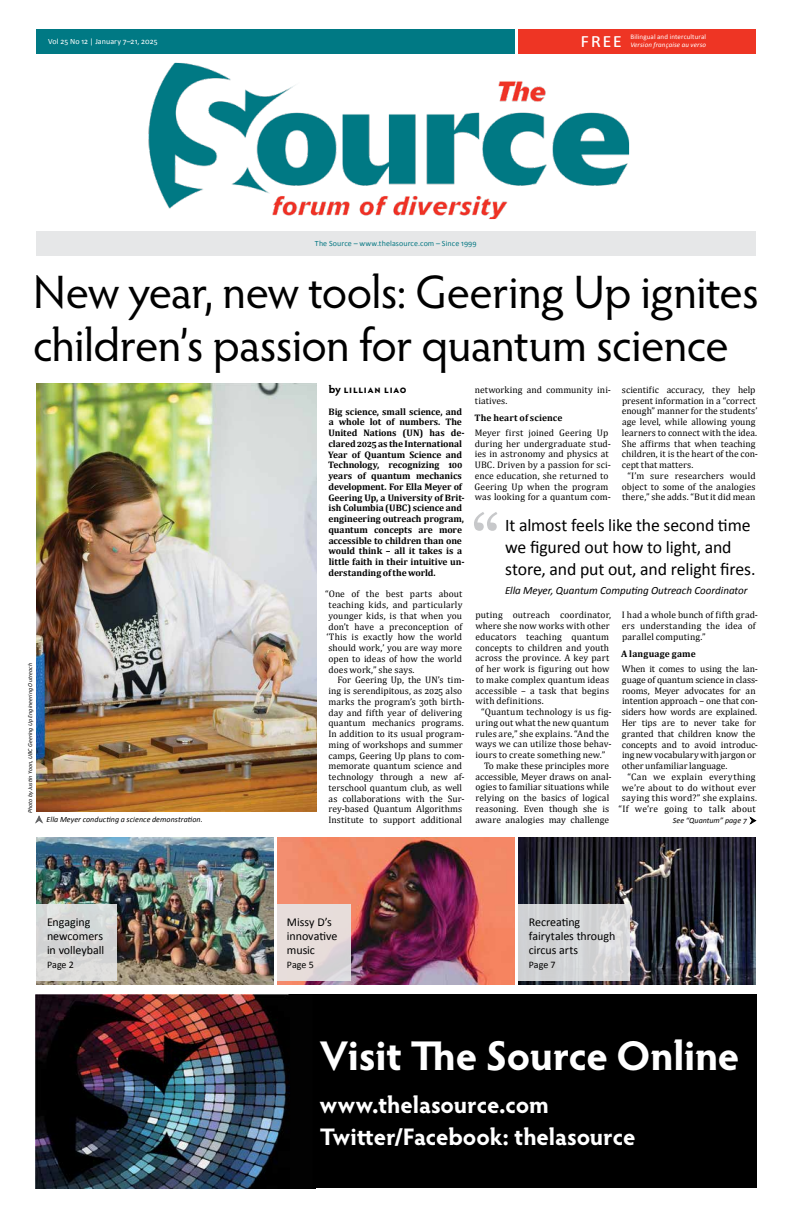
<style>
.page{position:relative;width:792px;height:1224px;background:#fff}
.page>*{position:absolute;margin:0;border:0;box-sizing:border-box;transform-origin:0 0}
.t1{font:72px "Georgia";color:#c7c8ca}
.t2{font:47px/53px "Hypatia Sans Pro";letter-spacing:-.015em;color:#000}
.t3{font:700 41.6px "Hypatia Sans Pro";letter-spacing:-.01em;color:#fff}
.t4{font:700 24px/32.3px "Hypatia Sans Pro";letter-spacing:-.005em;color:#fff}
.t5{font:21px "Calibri";color:#fff}
.t6{font:17.8px/22px "Calibri";letter-spacing:-.005em;color:#000}
.t7{font:12px/14px "Calibri";letter-spacing:-.005em;color:#000}
.t8{font:italic 11px "Calibri";letter-spacing:-.005em;color:#000}
.t9{font:10px "Calibri";color:#000}
.t10{font:700 10px "Hypatia Sans Pro";letter-spacing:.075em;color:#000}
.t11{font:9.5px/10.8px "Cambria";letter-spacing:.005em;color:#000}
.t12{font:700 9.5px/10.8px "Cambria";letter-spacing:-.005em;color:#000}
.t13{font:9.5px "Cambria";letter-spacing:.03em;color:#000}
.t14{font:9.5px "Cambria";letter-spacing:-.02em;color:#000}
.t15{font:9.5px "Cambria";letter-spacing:-.015em;color:#000}
.t16{font:700 9.5px "Cambria";letter-spacing:.02em;color:#000}
.t17{font:italic 8px "Calibri";letter-spacing:.005em;color:#000}
.t18{font:8px "Calibri";letter-spacing:.015em;color:#087984}
.t19{font:8px "Calibri";letter-spacing:.005em;color:#fff}
.t20{font:7px "Calibri";letter-spacing:.015em;color:#fff}
.t21{font:italic 7px "Calibri";letter-spacing:.01em;color:#fff}
.t22{font:italic 6px "Calibri";letter-spacing:.015em;color:#000}
.s1{font-size:11px}
</style>
<div class="page">
<img style="left:518px;top:838px;width:238px;height:147px">
<img style="left:36px;top:838px;width:238px;height:147px">
<img style="left:277px;top:838px;width:238px;height:147px">
<svg style="left:277px;top:904px;width:74px;height:77px;background:#e3dad9"></svg>
<div style="left:36px;top:904px;width:81px;height:77px;background:#d6d9d8"></div>
<div style="left:518px;top:904px;width:112px;height:77px;background:linear-gradient(to right,#ced0d3,#dadadb)"></div>
<div style="left:36px;top:29px;width:479px;height:25px;background:#007984"></div>
<div style="left:518px;top:29px;width:238px;height:25px;background:#ee3524"></div>
<img style="left:148px;top:63px;width:481px;height:156px">
<div style="left:36px;top:231px;width:720px;height:25px;background:#e6e7e8"></div>
<svg style="left:749px;top:816px;width:8px;height:9px"></svg>
<div style="left:36px;top:994px;width:720px;height:194px;background:#000"></div>
<img style="left:36px;top:994px;width:254px;height:194px">
<img style="left:36px;top:384px;width:280px;height:428px">
<svg style="left:35px;top:815px;width:8px;height:9px"></svg>
<p class="t19" style="left:48px;top:36px;width:111px">Vol 25 No 12 | January 7–21, 2025</p>
<h3 class="t5" style="left:581px;top:25px;width:43px">FREE</h3>
<p class="t20" style="left:631px;top:32px;width:77px">Bilingual and intercultural</p>
<p class="t21" style="left:630px;top:40px;width:77px">Version française au verso</p>
<p class="t18" style="left:315px;top:238px;width:163px">The Source – www.thelasource.com – Since 1999</p>
<h2 class="t2" style="left:33px;top:264px;width:727px">New year, new tools: Geering Up ignites children’s passion for quantum science</h2>
<p class="t22" style="left:26px;top:813px;width:151px;rotate:-90deg">Photo by Justin Yoon, UBC Geering Up Engineering Outreach</p>
<p class="t17" style="left:47px;top:814px;width:158px">Ella Meyer conducting a science demonstration.</p>
<p class="t7" style="left:47px;top:915px;width:59px">Engaging newcomers in volleyball</p>
<p class="t9" style="left:47px;top:958px;width:28px">Page 2</p>
<p class="t10" style="left:329px;top:383px;width:79px"><span class="s1">by</span> Lillian Liao</p>
<p class="t12" style="left:328px;top:406px;width:138px">Big science, small science, and a whole lot of numbers. The<br>United Nations (UN) has de&shy;clared 2025 as the International<br>Year of Quantum Science and<br>Technology, recognizing 100 years of quantum mechanics development. For Ella Meyer of<br>Geering Up, a University of Brit&shy;ish Columbia (UBC) science and engineering outreach program, quantum concepts are more accessible to children than one would think – all it takes is a little faith in their intuitive un&shy;derstanding of the world.</p>
<p class="t11" style="left:325px;top:589px;width:139px;text-align:justify">“One of the best parts about teaching kids, and particularly younger kids, is that when you don’t have a preconception of ‘This is exactly how the world should work,’ you are way more open to ideas of how the world does work,” she says.</p>
<p class="t11" style="left:328px;top:675px;width:138px;text-indent:9px">For Geering Up, the UN’s tim&shy;ing is serendipitous, as 2025 also marks the program’s 30th birth&shy;day and fifth year of delivering quantum mechanics programs.<br>In addition to its usual program&shy;ming of workshops and summer camps, Geering Up plans to com&shy;memorate quantum science and technology through a new af&shy;terschool quantum club, as well as collaborations with the Sur&shy;rey-based Quantum Algorithms<br>Institute to support additional</p>
<p class="t11" style="left:475px;top:384px;width:138px">networking and community ini&shy;tiatives.</p>
<p class="t12" style="left:474px;top:412px;width:90px">The heart of science</p>
<p class="t11" style="left:475px;top:427px;width:138px">Meyer first joined Geering Up during her undergraduate stud&shy;ies in astronomy and physics at<br>UBC. Driven by a passion for sci&shy;ence education, she returned to<br>Geering Up when the program was looking for a quantum com-</p>
<p class="t11" style="left:622px;top:384px;width:135px">scientific accuracy, they help</p>
<p class="t11" style="left:622px;top:395px;width:135px">present information in a “correct</p>
<p class="t11" style="left:622px;top:406px;width:137px">enough” manner for the students’</p>
<p class="t11" style="left:622px;top:416px;width:135px">age level, while allowing young</p>
<p class="t11" style="left:622px;top:427px;width:137px">learners to connect with the idea.</p>
<p class="t11" style="left:622px;top:438px;width:135px">She affirms that when teaching</p>
<p class="t11" style="left:622px;top:449px;width:138px">children, it is the heart of the con-</p>
<p class="t11" style="left:622px;top:459px;width:73px">cept that matters.</p>
<p class="t11" style="left:628px;top:470px;width:130px">“I’m sure researchers would</p>
<p class="t11" style="left:622px;top:481px;width:135px">object to some of the analogies</p>
<p class="t11" style="left:622px;top:492px;width:135px">there,” she adds. “But it did mean</p>
<h1 class="t1" style="left:471px;top:488px;width:31px">“</h1>
<h3 class="t6" style="left:505px;top:513px;width:252px">It almost feels like the second time we figured out how to light, and store, and put out, and relight fires.</h3>
<p class="t8" style="left:505px;top:582px;width:244px">Ella Meyer, Quantum Computing Outreach Coordinator</p>
<p class="t11" style="left:476px;top:610px;width:137px">puting outreach coordinator,</p>
<p class="t11" style="left:475px;top:620px;width:136px">where she now works with other</p>
<p class="t11" style="left:476px;top:631px;width:135px">educators teaching quantum</p>
<p class="t11" style="left:476px;top:642px;width:135px">concepts to children and youth</p>
<p class="t11" style="left:476px;top:653px;width:135px">across the province. A key part</p>
<p class="t11" style="left:476px;top:663px;width:135px">of her work is figuring out how</p>
<p class="t11" style="left:476px;top:674px;width:135px">to make complex quantum ideas</p>
<p class="t11" style="left:476px;top:685px;width:135px">accessible – a task that begins</p>
<p class="t11" style="left:475px;top:696px;width:70px">with definitions.</p>
<p class="t11" style="left:481px;top:706px;width:132px">“Quantum technology is us fig-</p>
<p class="t11" style="left:476px;top:717px;width:135px">uring out what the new quantum</p>
<p class="t11" style="left:476px;top:728px;width:135px">rules are,” she explains. “And the</p>
<p class="t11" style="left:475px;top:739px;width:138px">ways we can utilize those behav-</p>
<p class="t11" style="left:476px;top:750px;width:131px">iours to create something new.”</p>
<p class="t11" style="left:484px;top:760px;width:127px">To make these principles more</p>
<p class="t11" style="left:476px;top:771px;width:138px">accessible, Meyer draws on anal-</p>
<p class="t11" style="left:476px;top:782px;width:135px">ogies to familiar situations while</p>
<p class="t11" style="left:476px;top:793px;width:135px">relying on the basics of logical</p>
<p class="t11" style="left:476px;top:803px;width:135px">reasoning. Even though she is</p>
<p class="t11" style="left:476px;top:814px;width:135px">aware analogies may challenge</p>
<p class="t11" style="left:622px;top:610px;width:138px">I had a whole bunch of fifth grad&shy;ers understanding the idea of parallel computing.”</p>
<p class="t16" style="left:621px;top:648px;width:76px">A language game</p>
<p class="t11" style="left:622px;top:664px;width:138px">When it comes to using the lan-</p>
<p class="t11" style="left:622px;top:674px;width:138px">guage of quantum science in class-</p>
<p class="t11" style="left:622px;top:685px;width:135px">rooms, Meyer advocates for an</p>
<p class="t14" style="left:622px;top:696px;width:138px">intention approach – one that con-</p>
<p class="t11" style="left:622px;top:707px;width:137px">siders how words are explained.</p>
<p class="t11" style="left:622px;top:717px;width:136px">Her tips are to never take for</p>
<p class="t11" style="left:622px;top:728px;width:135px">granted that children know the</p>
<p class="t15" style="left:622px;top:739px;width:138px">concepts and to avoid introduc-</p>
<p class="t11" style="left:622px;top:750px;width:136px">ing new vocabulary with jargon or</p>
<p class="t11" style="left:622px;top:760px;width:107px">other unfamiliar language.</p>
<p class="t13" style="left:628px;top:771px;width:130px">“Can we explain everything</p>
<p class="t11" style="left:622px;top:782px;width:136px">we’re about to do without ever</p>
<p class="t13" style="left:622px;top:792px;width:137px">saying this word?” she explains.</p>
<p class="t11" style="left:619px;top:803px;width:139px">“If we’re going to talk about</p>
<p class="t17" style="left:673px;top:815px;width:75px">See “Quantum” page 7</p>
<p class="t7" style="left:287px;top:915px;width:52px">Missy D’s innovative music</p>
<p class="t9" style="left:287px;top:958px;width:28px">Page 5</p>
<p class="t7" style="left:529px;top:915px;width:88px">Recreating fairytales through circus arts</p>
<p class="t9" style="left:529px;top:958px;width:28px">Page 7</p>
<h3 class="t3" style="left:320px;top:1026px;width:421px">Visit The Source Online</h3>
<h3 class="t4" style="left:320px;top:1087px;width:317px">www.thelasource.com<br>Twitter/Facebook: thelasource</h3>
</div>
